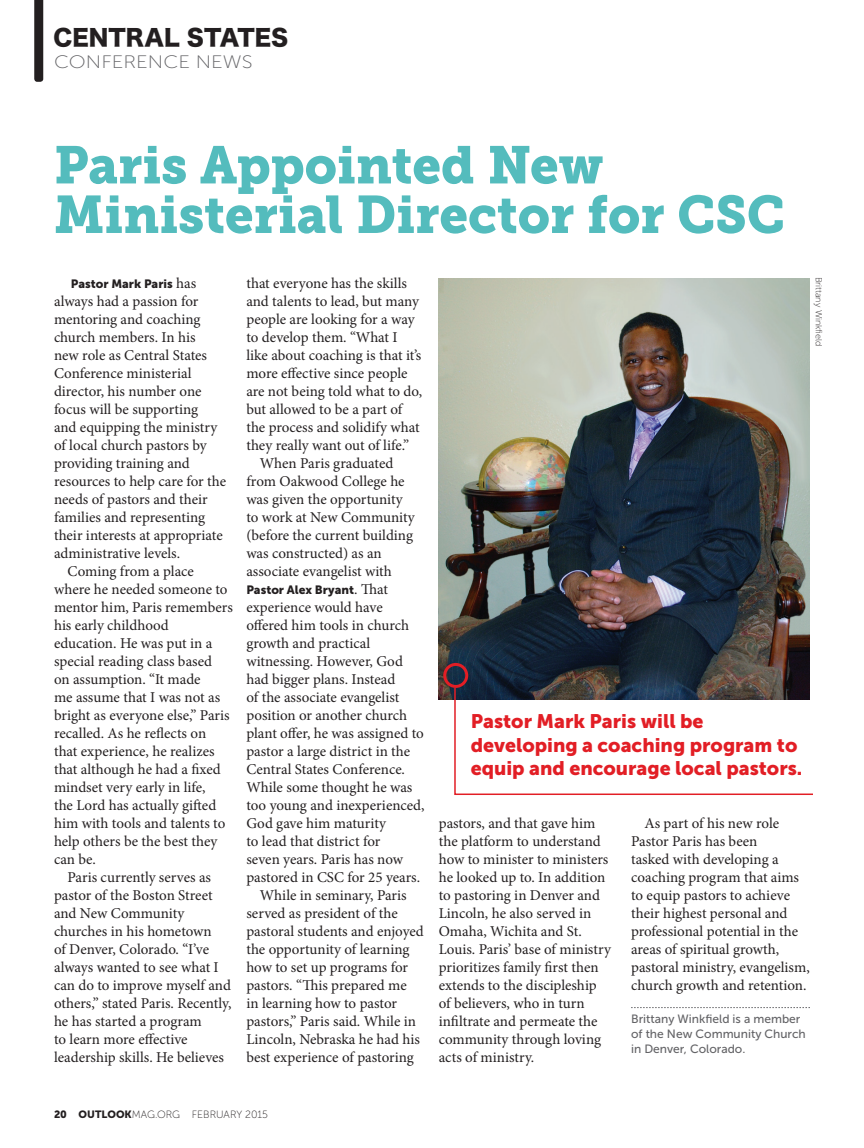
<style>
.page{position:relative;width:864px;height:1148px;background:#fff}
.page>*{position:absolute;margin:0;border:0;box-sizing:border-box;transform-origin:0 0}
.t1{font:52.5px/49.5px "Museo Slab 900";color:#54bcbd}
.t2{font:22.5px "Hira Kaku Std W8";color:#231f20}
.t3{font:19.5px/23.4px "Museo Sans 900";color:#e21e25}
.t4{font:18px "Museo Sans 100";color:#636366;scale:1.14 1}
.t5{font:15px/18px "Minion Pro";letter-spacing:-.005em;color:#231f20}
.t6{font:12px/15px "Museo Sans 500";color:#636366}
.t7{font:12px "Museo Sans 900";color:#231f20}
.t8{font:10.5px "Museo Sans 100";color:#231f20}
.t9{font:9px "Museo Sans 100";color:#231f20}
.s1{font-family:"Minion Pro";font-size:15px}
.s2{font-family:"Museo Sans 900"}
</style>
<div class="page">
<img style="left:439px;top:278px;width:371px;height:421px">
<svg style="left:34px;top:0;width:9px;height:82px"></svg>
<svg style="left:631px;top:1007px;width:179px;height:1px"></svg>
<div style="left:443px;top:663px;width:25px;height:25px;border:3px solid #e21e25;border-radius:50%"></div>
<svg style="left:453px;top:686px;width:360px;height:109px"></svg>
<h2 class="t2" style="left:53px;top:25px;width:237px">CENTRAL STATES</h2>
<p class="t4" style="left:54px;top:52px;width:176px">CONFERENCE NEWS</p>
<h1 class="t1" style="left:54px;top:141px;width:732px">Paris Appointed New<br>Ministerial Director for CSC</h1>
<p class="t7" style="left:71px;top:277px;width:127px">Pastor Mark Paris <span class="s1">has</span></p>
<p class="t5" style="left:54px;top:292px;width:146px">always had a passion for</p>
<p class="t5" style="left:54px;top:310px;width:148px">mentoring and coaching</p>
<p class="t5" style="left:54px;top:328px;width:143px">church members. In his</p>
<p class="t5" style="left:54px;top:346px;width:155px">new role as Central States</p>
<p class="t5" style="left:54px;top:364px;width:139px">Conference ministerial</p>
<p class="t5" style="left:54px;top:382px;width:149px">director, his number one</p>
<p class="t5" style="left:54px;top:400px;width:146px">focus will be supporting</p>
<p class="t5" style="left:54px;top:418px;width:165px">and equipping the ministry</p>
<p class="t5" style="left:54px;top:436px;width:154px">of local church pastors by</p>
<p class="t5" style="left:54px;top:454px;width:137px">providing training and</p>
<p class="t5" style="left:54px;top:472px;width:174px">resources to help care for the</p>
<p class="t5" style="left:54px;top:490px;width:155px">needs of pastors and their</p>
<p class="t5" style="left:54px;top:508px;width:153px">families and representing</p>
<p class="t5" style="left:54px;top:526px;width:170px">their interests at appropriate</p>
<p class="t5" style="left:54px;top:544px;width:128px">administrative levels.</p>
<p class="t5" style="left:68px;top:562px;width:128px">Coming from a place</p>
<p class="t5" style="left:54px;top:580px;width:175px">where he needed someone to</p>
<p class="t5" style="left:54px;top:598px;width:180px">mentor him, Paris remembers</p>
<p class="t5" style="left:54px;top:616px;width:116px">his early childhood</p>
<p class="t5" style="left:54px;top:634px;width:160px">education. He was put in a</p>
<p class="t5" style="left:54px;top:652px;width:160px">special reading class based</p>
<p class="t5" style="left:54px;top:670px;width:148px">on assumption. “It made</p>
<p class="t5" style="left:54px;top:688px;width:168px">me assume that I was not as</p>
<p class="t5" style="left:54px;top:706px;width:177px">bright as everyone else,” Paris</p>
<p class="t5" style="left:54px;top:724px;width:154px">recalled. As he reflects on</p>
<p class="t5" style="left:54px;top:742px;width:162px">that experience, he realizes</p>
<p class="t5" style="left:54px;top:760px;width:168px">that although he had a fixed</p>
<p class="t5" style="left:54px;top:778px;width:153px">mindset very early in life,</p>
<p class="t5" style="left:54px;top:796px;width:164px">the Lord has actually gifted</p>
<p class="t5" style="left:54px;top:814px;width:173px">him with tools and talents to</p>
<p class="t5" style="left:54px;top:832px;width:165px">help others be the best they</p>
<p class="t5" style="left:54px;top:850px;width:43px">can be.</p>
<p class="t5" style="left:68px;top:868px;width:145px">Paris currently serves as</p>
<p class="t5" style="left:54px;top:886px;width:160px">pastor of the Boston Street</p>
<p class="t5" style="left:54px;top:904px;width:132px">and New Community</p>
<p class="t5" style="left:54px;top:922px;width:159px">churches in his hometown</p>
<p class="t5" style="left:54px;top:940px;width:157px">of Denver, Colorado. “I’ve</p>
<p class="t5" style="left:54px;top:958px;width:166px">always wanted to see what I</p>
<p class="t5" style="left:54px;top:976px;width:178px">can do to improve myself and</p>
<p class="t5" style="left:54px;top:994px;width:179px">others,” stated Paris. Recently,</p>
<p class="t5" style="left:54px;top:1012px;width:149px">he has started a program</p>
<p class="t5" style="left:54px;top:1030px;width:135px">to learn more effective</p>
<p class="t5" style="left:54px;top:1048px;width:172px">leadership skills. He believes</p>
<p class="t5" style="left:246px;top:274px;width:162px">that everyone has the skills</p>
<p class="t5" style="left:246px;top:292px;width:174px">and talents to lead, but many</p>
<p class="t5" style="left:246px;top:310px;width:170px">people are looking for a way</p>
<p class="t5" style="left:246px;top:328px;width:153px">to develop them. “What I</p>
<p class="t5" style="left:246px;top:346px;width:177px">like about coaching is that it’s</p>
<p class="t5" style="left:246px;top:364px;width:163px">more effective since people</p>
<p class="t5" style="left:246px;top:382px;width:177px">are not being told what to do,</p>
<p class="t5" style="left:246px;top:400px;width:157px">but allowed to be a part of</p>
<p class="t5" style="left:246px;top:418px;width:175px">the process and solidify what</p>
<p class="t5" style="left:246px;top:436px;width:164px">they really want out of life.”</p>
<p class="t5" style="left:260px;top:454px;width:135px">When Paris graduated</p>
<p class="t5" style="left:246px;top:472px;width:160px">from Oakwood College he</p>
<p class="t5" style="left:246px;top:490px;width:158px">was given the opportunity</p>
<p class="t5" style="left:246px;top:508px;width:170px">to work at New Community</p>
<p class="t5" style="left:246px;top:526px;width:168px">(before the current building</p>
<p class="t5" style="left:246px;top:544px;width:137px">was constructed) as an</p>
<p class="t5" style="left:246px;top:562px;width:147px">associate evangelist with</p>
<p class="t7" style="left:246px;top:583px;width:143px">Pastor Alex Bryant<span class="s1">. That</span></p>
<p class="t5" style="left:246px;top:598px;width:138px">experience would have</p>
<p class="t5" style="left:246px;top:616px;width:164px">offered him tools in church</p>
<p class="t5" style="left:246px;top:634px;width:125px">growth and practical</p>
<p class="t5" style="left:246px;top:652px;width:158px">witnessing. However, God</p>
<p class="t5" style="left:246px;top:670px;width:150px">had bigger plans. Instead</p>
<p class="t5" style="left:246px;top:688px;width:155px">of the associate evangelist</p>
<p class="t5" style="left:246px;top:706px;width:162px">position or another church</p>
<p class="t5" style="left:246px;top:724px;width:179px">plant offer, he was assigned to</p>
<p class="t5" style="left:246px;top:742px;width:165px">pastor a large district in the</p>
<p class="t5" style="left:246px;top:760px;width:160px">Central States Conference.</p>
<p class="t5" style="left:246px;top:778px;width:168px">While some thought he was</p>
<p class="t5" style="left:246px;top:796px;width:180px">too young and inexperienced,</p>
<p class="t5" style="left:246px;top:814px;width:141px">God gave him maturity</p>
<p class="t5" style="left:246px;top:832px;width:136px">to lead that district for</p>
<p class="t5" style="left:246px;top:850px;width:158px">seven years. Paris has now</p>
<p class="t5" style="left:246px;top:868px;width:175px">pastored in CSC for 25 years.</p>
<p class="t5" style="left:260px;top:886px;width:148px">While in seminary, Paris</p>
<p class="t5" style="left:246px;top:904px;width:153px">served as president of the</p>
<p class="t5" style="left:246px;top:922px;width:179px">pastoral students and enjoyed</p>
<p class="t5" style="left:246px;top:940px;width:165px">the opportunity of learning</p>
<p class="t5" style="left:246px;top:958px;width:163px">how to set up programs for</p>
<p class="t5" style="left:246px;top:976px;width:162px">pastors. “This prepared me</p>
<p class="t5" style="left:246px;top:994px;width:152px">in learning how to pastor</p>
<p class="t5" style="left:246px;top:1012px;width:171px">pastors,” Paris said. While in</p>
<p class="t5" style="left:246px;top:1030px;width:175px">Lincoln, Nebraska he had his</p>
<p class="t5" style="left:246px;top:1048px;width:169px">best experience of pastoring</p>
<p class="t9" style="left:824px;top:277px;width:71px;rotate:90deg">Brittany Winkfield</p>
<h3 class="t3" style="left:471px;top:709px;width:333px">Pastor Mark Paris will be developing a coaching program to equip and encourage local pastors.</h3>
<p class="t5" style="left:439px;top:814px;width:174px">pastors, and that gave him the platform to understand how to minister to ministers he looked up to. In addition to pastoring in Denver and<br>Lincoln, he also served in<br>Omaha, Wichita and St.<br>Louis. Paris’ base of ministry prioritizes family first then extends to the discipleship of believers, who in turn infiltrate and permeate the community through loving acts of ministry.</p>
<p class="t5" style="left:631px;top:814px;width:180px;text-indent:14px">As part of his new role<br>Pastor Paris has been<br>tasked with developing a coaching program that aims to equip pastors to achieve their highest personal and professional potential in the areas of spiritual growth, pastoral ministry, evangelism, church growth and retention.</p>
<p class="t6" style="left:631px;top:1011px;width:176px">Brittany Winkfield is a member of the New Community Church in Denver, Colorado.</p>
<p class="t8" style="left:54px;top:1108px;width:216px"><span class="s2">20 OUTLOOK</span>MAG.ORG FEBRUARY 2015</p>
</div>
